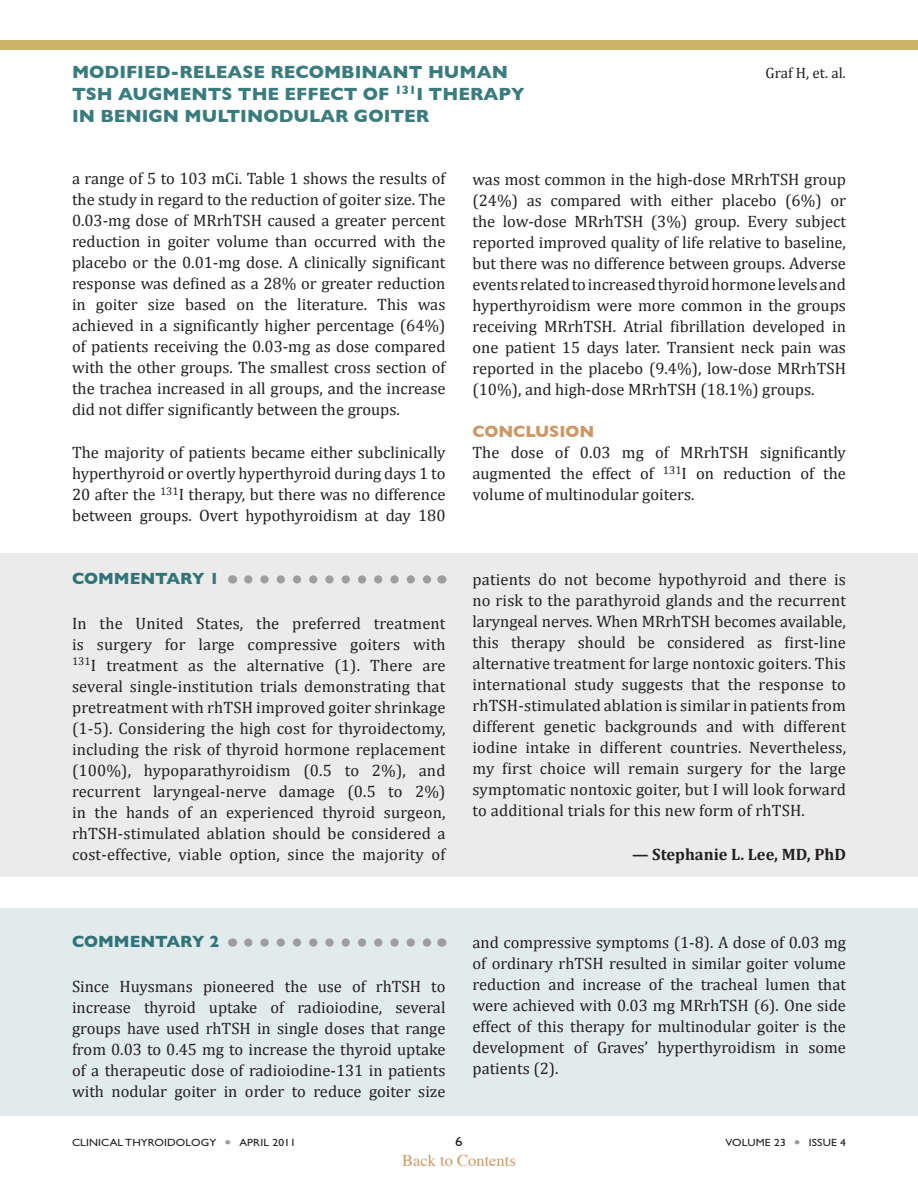
<style>
.page{position:relative;width:918px;height:1188px;background:#fff}
.page>*{position:absolute;margin:0;border:0;box-sizing:border-box;transform-origin:0 0}
.Topic_Header_page_2{font:700 18px/21.6px "Gill Sans";color:#3a7b7d}
.body_summary{font:16.5px/21px "Cambria";color:#231f20;text-align:justify}
.Commentary{font:700 16.5px "Gill Sans";color:#327378}
.commentary_name{font:700 16.5px "Cambria";color:#231f20}
.t1{font:16.5px "Times";color:#c96}
.Body_Head_2{font:700 16.5px "Gill Sans";color:#c96}
.Topic_Header_page_2-2{font:15px "Cambria";color:#231f20}
.t2{font:13.5px "Gill Sans Std";color:#231f20;scale:1.1 1}
.t3{font:10.5px "Gill Sans Std";letter-spacing:.01em;color:#231f20;scale:1.1 1}
.s1{color:#999}
</style>
<div class="page">
<div style="left:0;top:554px;width:918px;height:324px;background:#ebebeb"></div>
<div style="left:0;top:40px;width:918px;height:10px;background:#cdb469"></div>
<svg style="left:248px;top:575px;width:183px;height:9px"></svg>
<div style="left:0;top:908px;width:918px;height:208px;background:#e1ebec"></div>
<svg style="left:248px;top:938px;width:183px;height:9px"></svg>
<p class="Topic_Header_page_2" style="left:72px;top:61px;width:438px">MODIFIED-RELEASE RECOMBINANT HUMAN</p>
<p class="Topic_Header_page_2-2" style="left:766px;top:64px;width:82px">Graf H, et. al.</p>
<p class="Topic_Header_page_2" style="left:72px;top:83px;width:454px">TSH AUGMENTS THE EFFECT OF <sup>131</sup>I THERAPY<br>IN BENIGN MULTINODULAR GOITER</p>
<p class="body_summary" style="left:72px;top:168px;width:375px">a range of 5 to 103 mCi. Table 1 shows the results of the study in regard to the reduction of goiter size. The 0.03-mg dose of MRrhTSH caused a greater percent reduction in goiter volume than occurred with the placebo or the 0.01-mg dose. A clinically significant response was defined as a 28% or greater reduction in goiter size based on the literature. This was achieved in a significantly higher percentage (64%) of patients receiving the 0.03-mg as dose compared with the other groups. The smallest cross section of the trachea increased in all groups, and the increase did not differ significantly between the groups.</p>
<p class="body_summary" style="left:72px;top:442px;width:375px">The majority of patients became either subclinically hyperthyroid or overtly hyperthyroid during days 1 to 20 after the <sup>131</sup>I therapy, but there was no difference between groups. Overt hypothyroidism at day 180</p>
<p class="Commentary" style="left:72px;top:568px;width:149px">COMMENTARY 1</p>
<p class="body_summary" style="left:72px;top:612px;width:375px">In the United States, the preferred treatment is surgery for large compressive goiters with <sup>131</sup>I treatment as the alternative (1). There are several single-institution trials demonstrating that pretreatment with rhTSH improved goiter shrinkage (1-5). Considering the high cost for thyroidectomy, including the risk of thyroid hormone replacement (100%), hypoparathyroidism (0.5 to 2%), and recurrent laryngeal-nerve damage (0.5 to 2%) in the hands of an experienced thyroid surgeon, rhTSH-stimulated ablation should be considered a cost-effective, viable option, since the majority of</p>
<p class="body_summary" style="left:472px;top:169px;width:375px">was most common in the high-dose MRrhTSH group (24%) as compared with either placebo (6%) or the low-dose MRrhTSH (3%) group. Every subject reported improved quality of life relative to baseline, but there was no difference between groups. Adverse events related to increased thyroid hormone levels and hyperthyroidism were more common in the groups receiving MRrhTSH. Atrial fibrillation developed in one patient 15 days later. Transient neck pain was reported in the placebo (9.4%), low-dose MRrhTSH (10%), and high-dose MRrhTSH (18.1%) groups.</p>
<p class="Body_Head_2" style="left:472px;top:422px;width:123px">CONCLUSION</p>
<p class="body_summary" style="left:472px;top:442px;width:375px">The dose of 0.03 mg of MRrhTSH significantly augmented the effect of <sup>131</sup>I on reduction of the volume of multinodular goiters.</p>
<p class="body_summary" style="left:472px;top:569px;width:375px">patients do not become hypothyroid and there is no risk to the parathyroid glands and the recurrent laryngeal nerves. When MRrhTSH becomes available, this therapy should be considered as first-line alternative treatment for large nontoxic goiters. This international study suggests that the response to rhTSH-stimulated ablation is similar in patients from different genetic backgrounds and with different iodine intake in different countries. Nevertheless, my first choice will remain surgery for the large symptomatic nontoxic goiter, but I will look forward to additional trials for this new form of rhTSH.</p>
<p class="commentary_name" style="left:632px;top:844px;width:215px">— Stephanie L. Lee, MD, PhD</p>
<p class="Commentary" style="left:72px;top:931px;width:149px">COMMENTARY 2</p>
<p class="body_summary" style="left:72px;top:975px;width:375px">Since Huysmans pioneered the use of rhTSH to increase thyroid uptake of radioiodine, several groups have used rhTSH in single doses that range from 0.03 to 0.45 mg to increase the thyroid uptake of a therapeutic dose of radioiodine-131 in patients with nodular goiter in order to reduce goiter size</p>
<p class="body_summary" style="left:472px;top:932px;width:375px">and compressive symptoms (1-8). A dose of 0.03 mg of ordinary rhTSH resulted in similar goiter volume reduction and increase of the tracheal lumen that were achieved with 0.03 mg MRrhTSH (6). One side effect of this therapy for multinodular goiter is the development of Graves’ hyperthyroidism in some patients (2).</p>
<p class="t3" style="left:72px;top:1137px;width:205px">CLINICAL THYROIDOLOGY <span class="s1">●</span> APRIL 2011</p>
<p class="t2" style="left:455px;top:1134px;width:8px">6</p>
<p class="t3" style="left:726px;top:1137px;width:111px">VOLUME 23 <span class="s1">●</span> ISSUE 4</p>
<p class="t1" style="left:402px;top:1145px;width:115px">Back to Contents</p>
</div>
